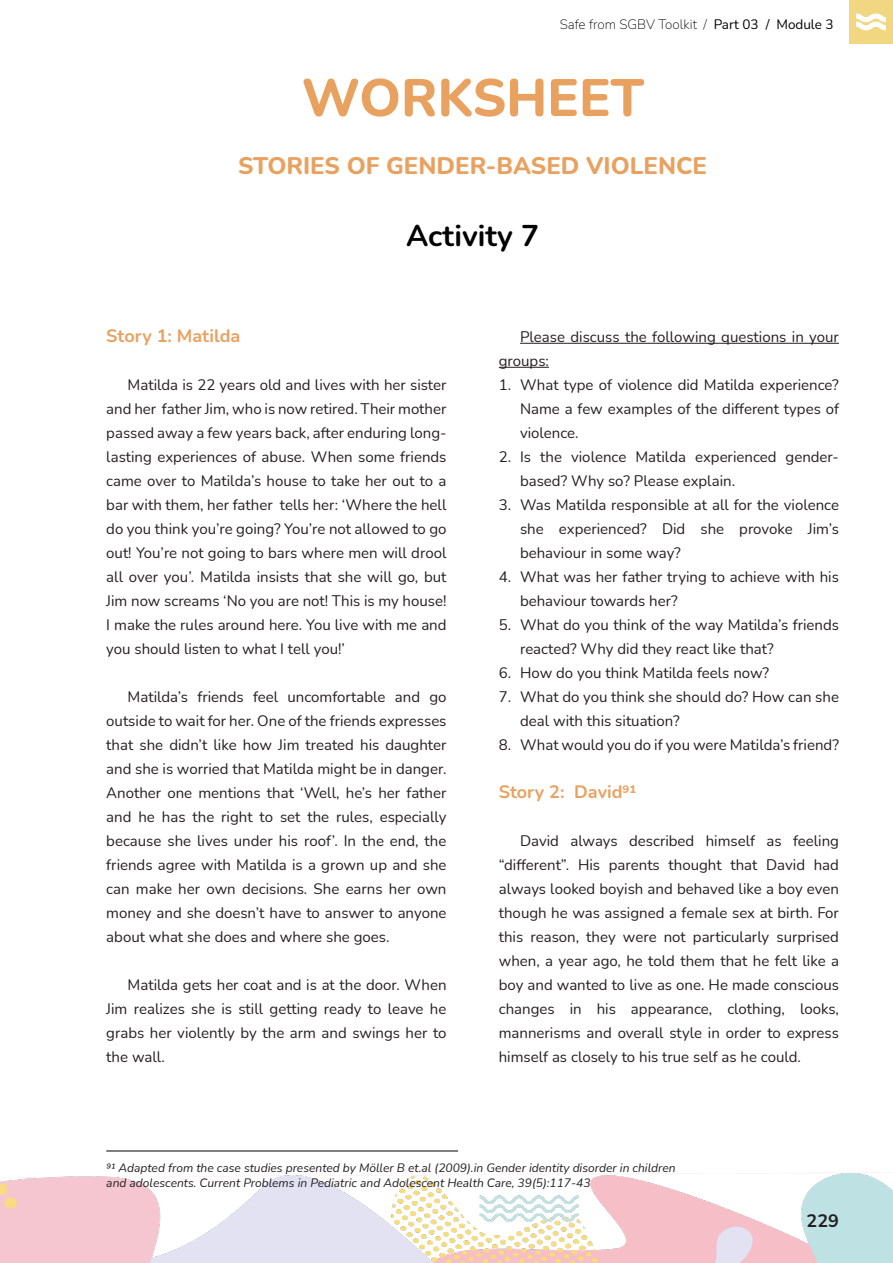
<style>
.page{position:relative;width:893px;height:1263px;background:#fff}
.page>*{position:absolute;margin:0;border:0;box-sizing:border-box;transform-origin:0 0}
.t1{font:800 52.5px "Nunito";color:#e9a160}
.t2{font:700 30px "Nunito";color:#000}
.t3{font:800 24px "Nunito";color:#e9a160}
.Yellow_small_bolded{font:700 18px "Nunito";color:#e9a160}
.t4{font:700 18px "Nunito";color:#231f20}
.Text{font:15px/24px "Nunito";color:#231f20;text-align:justify}
.Bullets{font:15px/24px "Nunito";color:#231f20}
.t5{font:200 13.5px "Nunito";color:#000001}
.Notes{font:italic 12px/15px "Nunito";color:#231f20}
.s1{font-weight:400}
</style>
<div class="page">
<img style="left:0;top:1172px;width:893px;height:91px">
<hr style="left:520px;top:343px;width:319px;height:1px;background:#231f20">
<hr style="left:499px;top:367px;width:50px;height:1px;background:#231f20">
<div style="left:849px;top:0;width:44px;height:44px;background:#f1d781"></div>
<hr style="left:106px;top:1150px;width:352px;height:1px;background:#000">
<svg style="left:856px;top:14px;width:30px;height:16px"></svg>
<p class="t5" style="left:560px;top:15px;width:275px">Safe from SGBV Toolkit / <span class="s1">Part 03 / Module 3</span></p>
<p class="t1" style="left:301px;top:60px;width:344px">WORKSHEET</p>
<p class="t3" style="left:238px;top:148px;width:470px">STORIES OF GENDER-BASED VIOLENCE</p>
<p class="t2" style="left:406px;top:214px;width:135px">Activity 7</p>
<p class="Yellow_small_bolded" style="left:106px;top:323px;width:136px">Story 1: Matilda</p>
<p class="Text" style="left:106px;top:372px;width:342px;text-indent:21px">Matilda is 22 years old and lives with her sister and her father Jim, who is now retired. Their mother passed away a few years back, after enduring long&shy;lasting experiences of abuse. When some friends came over to Matilda’s house to take her out to a bar with them, her father tells her: ‘Where the hell do you think you’re going? You’re not allowed to go out! You’re not going to bars where men will drool all over you’. Matilda insists that she will go, but Jim now screams ‘No you are not! This is my house!<br>I make the rules around here. You live with me and you should listen to what I tell you!’</p>
<p class="Text" style="left:106px;top:684px;width:342px;text-indent:21px">Matilda’s friends feel uncomfortable and go outside to wait for her. One of the friends expresses that she didn’t like how Jim treated his daughter and she is worried that Matilda might be in danger.<br>Another one mentions that ‘Well, he’s her father and he has the right to set the rules, especially because she lives under his roof’. In the end, the friends agree with Matilda is a grown up and she can make her own decisions. She earns her own money and she doesn’t have to answer to anyone about what she does and where she goes.</p>
<p class="Text" style="left:106px;top:972px;width:342px;text-indent:21px">Matilda gets her coat and is at the door. When Jim realizes she is still getting ready to leave he grabs her violently by the arm and swings her to the wall.</p>
<p class="Text" style="left:499px;top:324px;width:342px;text-indent:21px">Please discuss the following questions in your groups:</p>
<p class="Bullets" style="left:520px;top:372px;width:320px;text-align:justify;text-indent:-21px">1. What type of violence did Matilda experience?<br>Name a few examples of the different types of violence.</p>
<p class="Bullets" style="left:520px;top:444px;width:320px;text-indent:-21px">2. Is the violence Matilda experienced gender&shy;based? Why so? Please explain.</p>
<p class="Bullets" style="left:520px;top:492px;width:320px;text-align:justify;text-indent:-21px">3. Was Matilda responsible at all for the violence she experienced? Did she provoke Jim’s behaviour in some way?</p>
<p class="Bullets" style="left:520px;top:564px;width:320px;text-indent:-21px">4. What was her father trying to achieve with his behaviour towards her?</p>
<p class="Bullets" style="left:520px;top:612px;width:320px;text-indent:-21px">5. What do you think of the way Matilda’s friends reacted? Why did they react like that?</p>
<p class="Bullets" style="left:499px;top:660px;width:272px">6. How do you think Matilda feels now?</p>
<p class="Bullets" style="left:520px;top:684px;width:320px;text-indent:-21px">7. What do you think she should do? How can she deal with this situation?</p>
<p class="Bullets" style="left:499px;top:732px;width:342px">8. What would you do if you were Matilda’s friend?</p>
<p class="Yellow_small_bolded" style="left:499px;top:779px;width:139px">Story 2: David91</p>
<p class="Text" style="left:499px;top:828px;width:342px;text-indent:21px">David always described himself as feeling “different”. His parents thought that David had always looked boyish and behaved like a boy even though he was assigned a female sex at birth. For this reason, they were not particularly surprised when, a year ago, he told them that he felt like a boy and wanted to live as one. He made conscious changes in his appearance, clothing, looks, mannerisms and overall style in order to express himself as closely to his true self as he could.</p>
<p class="Notes" style="left:106px;top:1160px;width:571px">91 Adapted from the case studies presented by Möller B et.al (2009).in Gender identity disorder in children and adolescents. Current Problems in Pediatric and Adolescent Health Care, 39(5):117-43</p>
<p class="t4" style="left:807px;top:1208px;width:34px">229</p>
</div>
